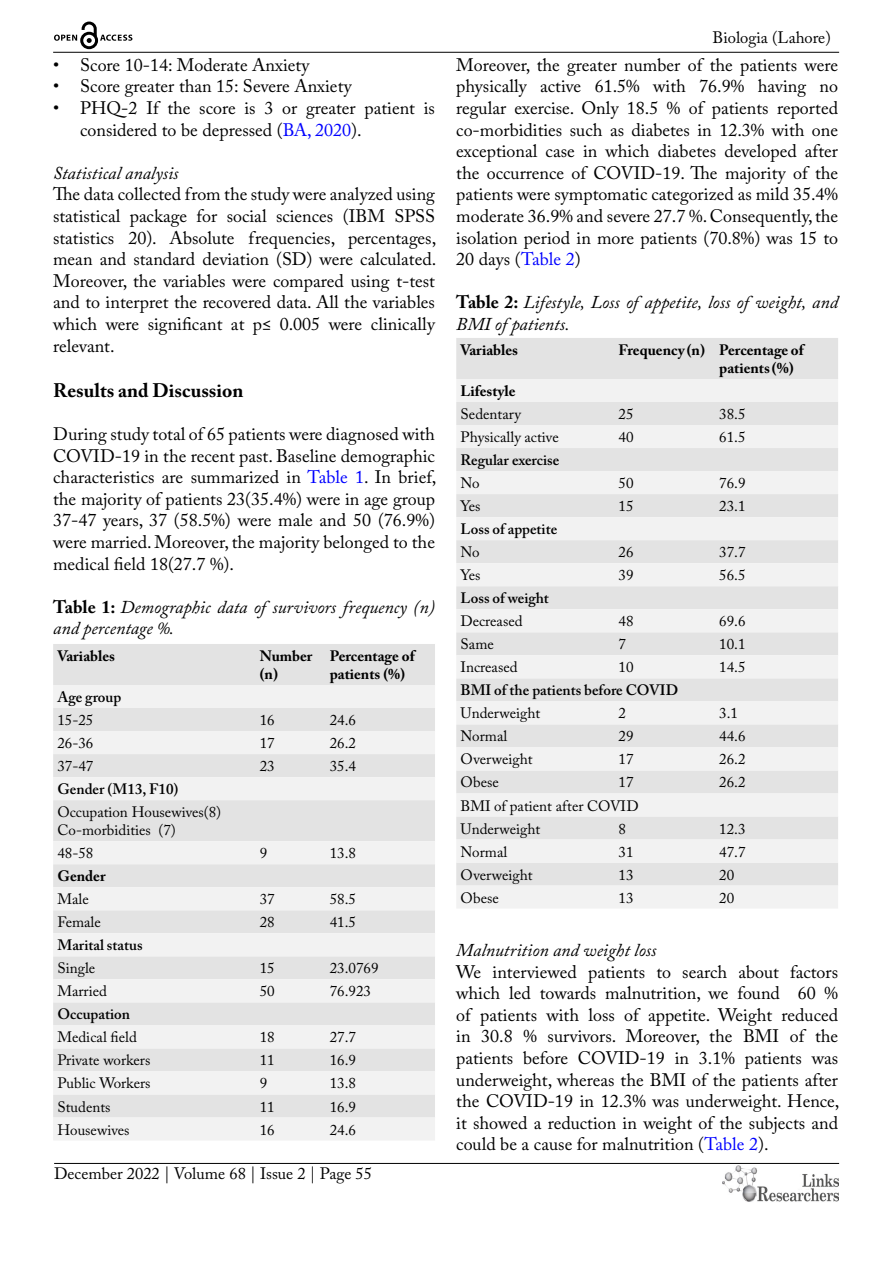
<style>
.page{position:relative;width:893px;height:1263px;background:#fff}
.page>*{position:absolute;margin:0;border:0;box-sizing:border-box;transform-origin:0 0}
.t1{font:700 19.5px "Adobe Caslon Pro";color:#000}
.t2{font:18px/21.6px "Adobe Caslon Pro";color:#000;text-align:justify}
.t3{font:italic 18px/21.6px "Adobe Caslon Pro";color:#000}
.t4{font:16.5px "Adobe Caslon Pro";color:#000}
.t5{font:15px/18px "Adobe Caslon Pro";color:#000}
.t6{font:600 15px "Adobe Caslon Pro";color:#000}
.t7{font:700 15px/18px "Adobe Caslon Pro";color:#000}
.s1{color:#00f}
.s2{font-weight:700;font-style:normal}
</style>
<div class="page">
<hr style="left:53px;top:52px;width:786px;height:1px;background:#000">
<hr style="left:54px;top:1163px;width:785px;height:1px;background:#000">
<img style="left:722px;top:1166px;width:117px;height:36px">
<svg style="left:54px;top:22px;width:78px;height:27px"></svg>
<div style="left:53px;top:644px;width:382px;height:41px;background:#e3e3e3"></div>
<svg style="left:53px;top:685px;width:382px;height:455px;fill:#f2f2f2"></svg>
<div style="left:456px;top:338px;width:382px;height:41px;background:#e3e3e3"></div>
<svg style="left:456px;top:379px;width:382px;height:529px;fill:#f2f2f2"></svg>
<p class="t2" style="left:53px;top:54px;width:258px">• Score 10-14: Moderate Anxiety</p>
<p class="t2" style="left:53px;top:75px;width:300px">• Score greater than 15: Severe Anxiety</p>
<p class="t2" style="left:80px;top:97px;width:356px;text-indent:-27px">• PHQ-2 If the score is 3 or greater patient is considered to be depressed (<span class="s1">BA, 2020</span>).</p>
<p class="t3" style="left:53px;top:162px;width:127px">Statistical analysis</p>
<p class="t2" style="left:53px;top:183px;width:385px">The data collected from the study were analyzed using statistical package for social sciences (IBM SPSS statistics 20). Absolute frequencies, percentages, mean and standard deviation (SD) were calculated.<br>Moreover, the variables were compared using t-test and to interpret the recovered data. All the variables which were significant at p≤ 0.005 were clinically relevant.</p>
<p class="t1" style="left:53px;top:379px;width:192px">Results and Discussion</p>
<p class="t2" style="left:53px;top:423px;width:385px">During study total of 65 patients were diagnosed with COVID-19 in the recent past. Baseline demographic characteristics are summarized in <span class="s1">Table 1</span>. In brief, the majority of patients 23(35.4%) were in age group 37-47 years, 37 (58.5%) were male and 50 (76.9%) were married. Moreover, the majority belonged to the medical field 18(27.7 %).</p>
<p class="t3" style="left:53px;top:596px;width:383px"><span class="s2">Table 1:</span> Demographic data of survivors frequency (n) and percentage %.</p>
<p class="t7" style="left:57px;top:647px;width:59px">Variables</p>
<p class="t7" style="left:260px;top:647px;width:54px">Number (n)</p>
<p class="t7" style="left:330px;top:647px;width:86px">Percentage of patients (%)</p>
<p class="t6" style="left:57px;top:688px;width:65px">Age group</p>
<p class="t5" style="left:57px;top:711px;width:38px">15-25</p>
<p class="t5" style="left:260px;top:711px;width:16px">16</p>
<p class="t5" style="left:330px;top:711px;width:28px">24.6</p>
<p class="t5" style="left:57px;top:734px;width:38px">26-36</p>
<p class="t5" style="left:260px;top:734px;width:16px">17</p>
<p class="t5" style="left:330px;top:734px;width:28px">26.2</p>
<p class="t5" style="left:57px;top:757px;width:38px">37-47</p>
<p class="t5" style="left:260px;top:757px;width:16px">23</p>
<p class="t5" style="left:330px;top:757px;width:28px">35.4</p>
<p class="t6" style="left:57px;top:780px;width:123px">Gender (M13, F10)</p>
<p class="t5" style="left:57px;top:803px;width:165px">Occupation Housewives (8)<br>Co-morbidities (7)</p>
<p class="t5" style="left:57px;top:844px;width:38px">48-58</p>
<p class="t5" style="left:260px;top:844px;width:9px">9</p>
<p class="t5" style="left:330px;top:844px;width:28px">13.8</p>
<p class="t7" style="left:57px;top:867px;width:50px">Gender</p>
<p class="t5" style="left:57px;top:890px;width:33px">Male</p>
<p class="t5" style="left:260px;top:890px;width:16px">37</p>
<p class="t5" style="left:330px;top:890px;width:28px">58.5</p>
<p class="t5" style="left:57px;top:913px;width:45px">Female</p>
<p class="t5" style="left:260px;top:913px;width:16px">28</p>
<p class="t5" style="left:330px;top:913px;width:28px">41.5</p>
<p class="t6" style="left:57px;top:936px;width:87px">Marital status</p>
<p class="t5" style="left:57px;top:959px;width:39px">Single</p>
<p class="t5" style="left:260px;top:959px;width:16px">15</p>
<p class="t5" style="left:330px;top:959px;width:50px">23.0769</p>
<p class="t5" style="left:57px;top:982px;width:51px">Married</p>
<p class="t5" style="left:260px;top:982px;width:16px">50</p>
<p class="t5" style="left:330px;top:982px;width:43px">76.923</p>
<p class="t6" style="left:57px;top:1005px;width:74px">Occupation</p>
<p class="t5" style="left:57px;top:1028px;width:81px">Medical field</p>
<p class="t5" style="left:260px;top:1028px;width:16px">18</p>
<p class="t5" style="left:330px;top:1028px;width:28px">27.7</p>
<p class="t5" style="left:57px;top:1051px;width:94px">Private workers</p>
<p class="t5" style="left:260px;top:1051px;width:16px">11</p>
<p class="t5" style="left:330px;top:1051px;width:28px">16.9</p>
<p class="t5" style="left:57px;top:1074px;width:95px">Public Workers</p>
<p class="t5" style="left:260px;top:1074px;width:9px">9</p>
<p class="t5" style="left:330px;top:1074px;width:28px">13.8</p>
<p class="t5" style="left:57px;top:1097px;width:55px">Students</p>
<p class="t5" style="left:260px;top:1097px;width:16px">11</p>
<p class="t5" style="left:330px;top:1097px;width:28px">16.9</p>
<p class="t5" style="left:57px;top:1120px;width:74px">Housewives</p>
<p class="t5" style="left:260px;top:1120px;width:16px">16</p>
<p class="t5" style="left:330px;top:1120px;width:28px">24.6</p>
<p class="t4" style="left:54px;top:1164px;width:319px">December 2022 | Volume 68 | Issue 2 | Page 55</p>
<p class="t4" style="left:712px;top:28px;width:120px">Biologia (Lahore)</p>
<p class="t2" style="left:456px;top:54px;width:383px">Moreover, the greater number of the patients were physically active 61.5% with 76.9% having no regular exercise. Only 18.5 % of patients reported co-morbidities such as diabetes in 12.3% with one exceptional case in which diabetes developed after the occurrence of COVID-19. The majority of the patients were symptomatic categorized as mild 35.4% moderate 36.9% and severe 27.7 %. Consequently, the isolation period in more patients (70.8%) was 15 to 20 days (<span class="s1">Table 2</span>)</p>
<p class="t3" style="left:456px;top:291px;width:383px"><span class="s2">Table 2:</span> Lifestyle, Loss of appetite, loss of weight, and<br>BMI of patients.</p>
<p class="t7" style="left:460px;top:341px;width:59px">Variables</p>
<p class="t7" style="left:719px;top:341px;width:86px;text-indent:-101px">Frequency (n) Percentage of patients (%)</p>
<p class="t7" style="left:460px;top:382px;width:57px">Lifestyle</p>
<p class="t5" style="left:460px;top:405px;width:62px">Sedentary</p>
<p class="t5" style="left:619px;top:405px;width:16px">25</p>
<p class="t5" style="left:719px;top:405px;width:28px">38.5</p>
<p class="t5" style="left:460px;top:428px;width:100px">Physically active</p>
<p class="t5" style="left:619px;top:428px;width:16px">40</p>
<p class="t5" style="left:719px;top:428px;width:28px">61.5</p>
<p class="t6" style="left:460px;top:451px;width:100px">Regular exercise</p>
<p class="t5" style="left:460px;top:474px;width:21px">No</p>
<p class="t5" style="left:619px;top:474px;width:16px">50</p>
<p class="t5" style="left:719px;top:474px;width:28px">76.9</p>
<p class="t5" style="left:460px;top:497px;width:21px">Yes</p>
<p class="t5" style="left:619px;top:497px;width:16px">15</p>
<p class="t5" style="left:719px;top:497px;width:28px">23.1</p>
<p class="t6" style="left:460px;top:520px;width:98px">Loss of appetite</p>
<p class="t5" style="left:460px;top:543px;width:21px">No</p>
<p class="t5" style="left:619px;top:543px;width:16px">26</p>
<p class="t5" style="left:719px;top:543px;width:28px">37.7</p>
<p class="t5" style="left:460px;top:566px;width:21px">Yes</p>
<p class="t5" style="left:619px;top:566px;width:16px">39</p>
<p class="t5" style="left:719px;top:566px;width:28px">56.5</p>
<p class="t6" style="left:460px;top:589px;width:90px">Loss of weight</p>
<p class="t5" style="left:460px;top:612px;width:64px">Decreased</p>
<p class="t5" style="left:619px;top:612px;width:16px">48</p>
<p class="t5" style="left:719px;top:612px;width:28px">69.6</p>
<p class="t5" style="left:460px;top:635px;width:35px">Same</p>
<p class="t5" style="left:619px;top:635px;width:9px">7</p>
<p class="t5" style="left:719px;top:635px;width:28px">10.1</p>
<p class="t5" style="left:460px;top:658px;width:59px">Increased</p>
<p class="t5" style="left:619px;top:658px;width:16px">10</p>
<p class="t5" style="left:719px;top:658px;width:28px">14.5</p>
<p class="t6" style="left:460px;top:681px;width:219px">BMI of the patients before COVID</p>
<p class="t5" style="left:460px;top:704px;width:81px">Underweight</p>
<p class="t5" style="left:619px;top:704px;width:9px">2</p>
<p class="t5" style="left:719px;top:704px;width:20px">3.1</p>
<p class="t5" style="left:460px;top:727px;width:48px">Normal</p>
<p class="t5" style="left:619px;top:727px;width:16px">29</p>
<p class="t5" style="left:719px;top:727px;width:28px">44.6</p>
<p class="t5" style="left:460px;top:750px;width:74px">Overweight</p>
<p class="t5" style="left:619px;top:750px;width:16px">17</p>
<p class="t5" style="left:719px;top:750px;width:28px">26.2</p>
<p class="t5" style="left:460px;top:773px;width:40px">Obese</p>
<p class="t5" style="left:619px;top:773px;width:16px">17</p>
<p class="t5" style="left:719px;top:773px;width:28px">26.2</p>
<p class="t5" style="left:460px;top:794px;width:180px;line-height:23.1px">BMI of patient after COVID<br>Underweight</p>
<p class="t5" style="left:619px;top:819px;width:9px">8</p>
<p class="t5" style="left:719px;top:819px;width:28px">12.3</p>
<p class="t5" style="left:460px;top:842px;width:48px">Normal</p>
<p class="t5" style="left:619px;top:842px;width:16px">31</p>
<p class="t5" style="left:719px;top:842px;width:28px">47.7</p>
<p class="t5" style="left:460px;top:865px;width:74px">Overweight</p>
<p class="t5" style="left:619px;top:865px;width:16px">13</p>
<p class="t5" style="left:719px;top:865px;width:16px">20</p>
<p class="t5" style="left:460px;top:888px;width:40px">Obese</p>
<p class="t5" style="left:619px;top:888px;width:16px">13</p>
<p class="t5" style="left:719px;top:888px;width:16px">20</p>
<p class="t3" style="left:456px;top:939px;width:202px">Malnutrition and weight loss</p>
<p class="t2" style="left:456px;top:961px;width:385px">We interviewed patients to search about factors which led towards malnutrition, we found 60 % of patients with loss of appetite. Weight reduced in 30.8 % survivors. Moreover, the BMI of the patients before COVID-19 in 3.1% patients was underweight, whereas the BMI of the patients after the COVID-19 in 12.3% was underweight. Hence, it showed a reduction in weight of the subjects and could be a cause for malnutrition (<span class="s1">Table 2</span>).</p>
</div>
